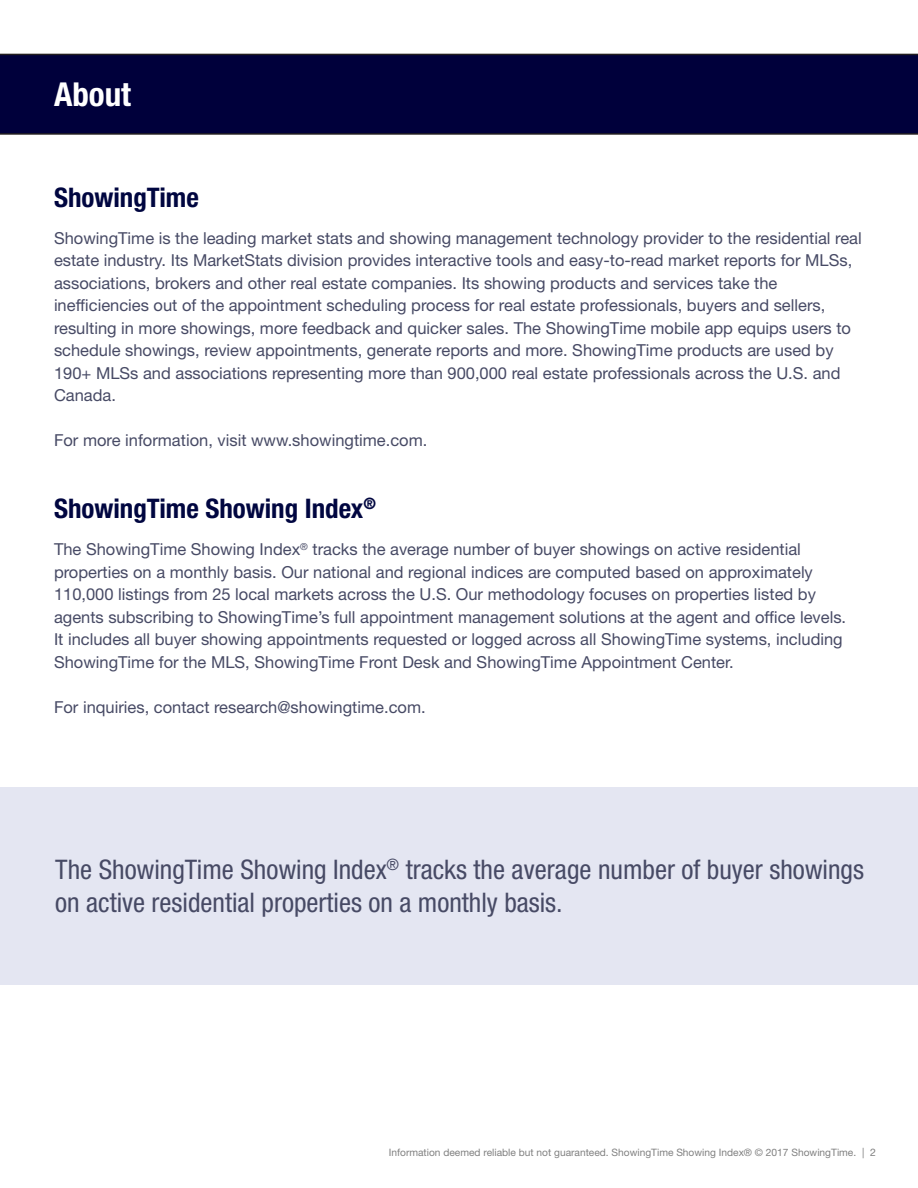
<style>
.page{position:relative;width:918px;height:1188px;background:#fff}
.page>*{position:absolute;margin:0;border:0;box-sizing:border-box;transform-origin:0 0}
.t1{font:700 condensed 33px "Helvetica Neue LT Std";color:#fff}
.t2{font:condensed 27px/33px "Helvetica Neue LT Std";color:#474a65}
.t3{font:700 condensed 27px "Helvetica Neue LT Std";color:#000640}
.t4{font:16.5px/22.5px "Helvetica Neue LT Std";color:#474a65}
.t5{font:10.2px "Helvetica Neue LT Std";color:#808080}
.s1{font-size:10.5px}
</style>
<div class="page">
<div style="left:0;top:54px;width:918px;height:81px;background:#00003b"></div>
<div style="left:0;top:787px;width:918px;height:198px;background:#e4e6f2"></div>
<p class="t1" style="left:54px;top:75px;width:78px">About</p>
<p class="t3" style="left:54px;top:181px;width:146px">ShowingTime</p>
<p class="t4" style="left:54px;top:226px;width:809px">ShowingTime is the leading market stats and showing management technology provider to the residential real</p>
<p class="t4" style="left:54px;top:249px;width:800px">estate industry. Its MarketStats division provides interactive tools and easy-to-read market reports for MLSs,</p>
<p class="t4" style="left:54px;top:271px;width:725px">associations, brokers and other real estate companies. Its showing products and services take the</p>
<p class="t4" style="left:54px;top:294px;width:773px">inefficiencies out of the appointment scheduling process for real estate professionals, buyers and sellers,</p>
<p class="t4" style="left:54px;top:316px;width:799px">resulting in more showings, more feedback and quicker sales. The ShowingTime mobile app equips users to</p>
<p class="t4" style="left:54px;top:339px;width:781px">schedule showings, review appointments, generate reports and more. ShowingTime products are used by</p>
<p class="t4" style="left:54px;top:361px;width:788px">190+ MLSs and associations representing more than 900,000 real estate professionals across the U.S. and<br>Canada.</p>
<p class="t4" style="left:54px;top:429px;width:375px">For more information, visit www.showingtime.com.</p>
<p class="t3" style="left:54px;top:492px;width:324px">ShowingTime Showing Index<sup>®</sup></p>
<p class="t4" style="left:54px;top:538px;width:794px">The ShowingTime Showing Index<sup>®</sup> tracks the average number of buyer showings on active residential properties on a monthly basis. Our national and regional indices are computed based on approximately 110,000 listings from 25 local markets across the U.S. Our methodology focuses on properties listed by agents subscribing to ShowingTime’s full appointment management solutions at the agent and office levels.<br>It includes all buyer showing appointments requested or logged across all ShowingTime systems, including ShowingTime for the MLS, ShowingTime Front Desk and ShowingTime Appointment Center.</p>
<p class="t4" style="left:54px;top:695px;width:373px">For inquiries, contact research@showingtime.com.</p>
<p class="t2" style="left:55px;top:852px;width:810px">The ShowingTime Showing Index<sup>®</sup> tracks the average number of buyer showings on active residential properties on a monthly basis.</p>
<p class="t5" style="left:389px;top:1146px;width:489px">Information deemed reliable but not guaranteed. ShowingTime Showing Index® © 2017 ShowingTime. <span class="s1">| 2</span></p>
</div>
